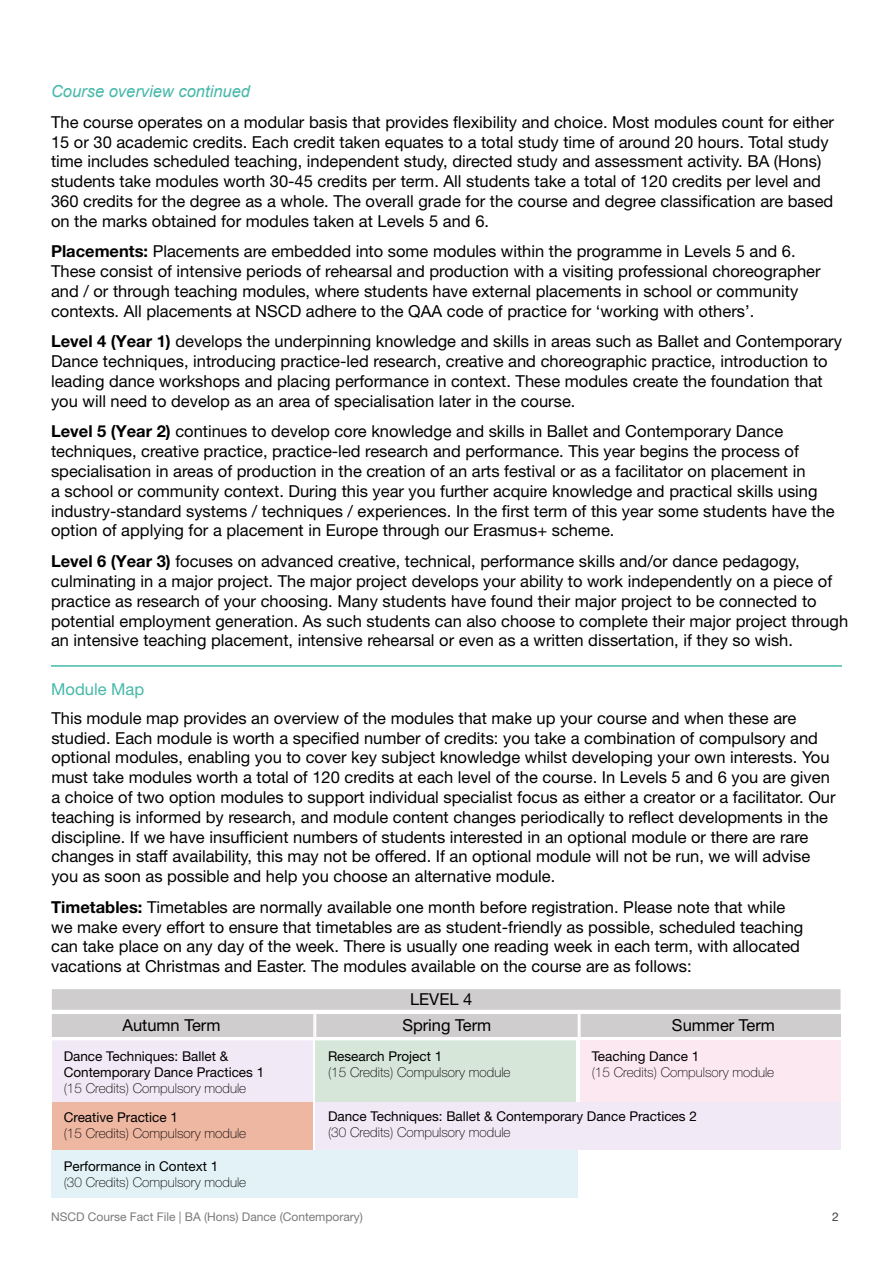
<style>
.page{position:relative;width:893px;height:1263px;background:#fff}
.page>*{position:absolute;margin:0;border:0;box-sizing:border-box;transform-origin:0 0}
.t1{font:16.5px/19.8px "Helvetica Neue LT Std";color:#000}
.t2{font:italic 16.5px "Arial";color:#45b8a9}
.t3{font:16.5px "Helvetica Neue LT Std";color:#45b8a9}
.t4{font:13.5px/16.2px "Helvetica Neue LT Std";color:#000}
.t5{font:100 13.5px "Helvetica Neue LT Std";color:#000}
.t6{font:12px "Helvetica Neue LT Std";color:#7d7a79}
.t7{font:12px "Helvetica Neue LT Std";color:#3c3c3b}
.s1{font-family:"Helvetica Neue LT Pro";font-weight:700}
</style>
<div class="page">
<hr style="left:51px;top:665px;width:791px;height:2px;background:#45b8a9">
<div style="left:50px;top:988px;width:792px;height:23px;background:#cfcdcd;border:2px solid #fff"></div>
<div style="left:315px;top:1102px;width:526px;height:49px;background:#f1e9f5"></div>
<div style="left:52px;top:1100px;width:261px;height:51px;background:#eeb7a2"></div>
<div style="left:52px;top:1150px;width:527px;height:48px;background:#e2f2f7"></div>
<div style="left:580px;top:1040px;width:261px;height:62px;background:#fce8f1"></div>
<div style="left:52px;top:1040px;width:261px;height:62px;background:#f1e9f5"></div>
<div style="left:52px;top:1014px;width:789px;height:22px;background:#cfcdcd"></div>
<div style="left:315px;top:1040px;width:261px;height:62px;background:#d6e6d8"></div>
<div style="left:578px;top:1150px;width:264px;height:48px;background:#fff"></div>
<div style="left:50px;top:1010px;width:265px;height:30px;border:2px solid #fff"></div>
<div style="left:315px;top:1010px;width:264px;height:30px;border:2px solid #fff"></div>
<div style="left:579px;top:1010px;width:264px;height:30px;border:2px solid #fff"></div>
<p class="t2" style="left:51px;top:81px;width:200px">Course overview continued</p>
<p class="t1" style="left:51px;top:112px;width:784px">The course operates on a modular basis that provides flexibility and choice. Most modules count for either 15 or 30 academic credits. Each credit taken equates to a total study time of around 20 hours. Total study time includes scheduled teaching, independent study, directed study and assessment activity. BA (Hons) students take modules worth 30-45 credits per term. All students take a total of 120 credits per level and 360 credits for the degree as a whole. The overall grade for the course and degree classification are based on the marks obtained for modules taken at Levels 5 and 6.</p>
<p class="t1" style="left:51px;top:241px;width:771px"><span class="s1">Placements:</span> Placements are embedded into some modules within the programme in Levels 5 and 6.<br>These consist of intensive periods of rehearsal and production with a visiting professional choreographer and / or through teaching modules, where students have external placements in school or community contexts. All placements at NSCD adhere to the QAA code of practice for ‘working with others’.</p>
<p class="t1" style="left:51px;top:331px;width:792px"><span class="s1">Level 4 (Year 1)</span> develops the underpinning knowledge and skills in areas such as Ballet and Contemporary Dance techniques, introducing practice-led research, creative and choreographic practice, introduction to leading dance workshops and placing performance in context. These modules create the foundation that you will need to develop as an area of specialisation later in the course.</p>
<p class="t1" style="left:51px;top:421px;width:785px"><span class="s1">Level 5 (Year 2)</span> continues to develop core knowledge and skills in Ballet and Contemporary Dance techniques, creative practice, practice-led research and performance. This year begins the process of specialisation in areas of production in the creation of an arts festival or as a facilitator on placement in<br>a school or community context. During this year you further acquire knowledge and practical skills using industry-standard systems / techniques / experiences. In the first term of this year some students have the option of applying for a placement in Europe through our Erasmus+ scheme.</p>
<p class="t1" style="left:51px;top:551px;width:799px"><span class="s1">Level 6 (Year 3)</span> focuses on advanced creative, technical, performance skills and/or dance pedagogy, culminating in a major project. The major project develops your ability to work independently on a piece of practice as research of your choosing. Many students have found their major project to be connected to potential employment generation. As such students can also choose to complete their major project through an intensive teaching placement, intensive rehearsal or even as a written dissertation, if they so wish.</p>
<p class="t3" style="left:51px;top:679px;width:94px">Module Map</p>
<p class="t1" style="left:51px;top:708px;width:786px">This module map provides an overview of the modules that make up your course and when these are studied. Each module is worth a specified number of credits: you take a combination of compulsory and optional modules, enabling you to cover key subject knowledge whilst developing your own interests. You must take modules worth a total of 120 credits at each level of the course. In Levels 5 and 6 you are given a choice of two option modules to support individual specialist focus as either a creator or a facilitator. Our teaching is informed by research, and module content changes periodically to reflect developments in the discipline. If we have insufficient numbers of students interested in an optional module or there are rare changes in staff availability, this may not be offered. If an optional module will not be run, we will advise you as soon as possible and help you choose an alternative module.</p>
<p class="t1" style="left:51px;top:897px;width:754px"><span class="s1">Timetables:</span> Timetables are normally available one month before registration. Please note that while we make every effort to ensure that timetables are as student-friendly as possible, scheduled teaching can take place on any day of the week. There is usually one reading week in each term, with allocated vacations at Christmas and Easter. The modules available on the course are as follows:</p>
<p class="t1" style="left:410px;top:989px;width:64px">LEVEL 4</p>
<p class="t1" style="left:122px;top:1015px;width:100px">Autumn Term</p>
<p class="t1" style="left:402px;top:1015px;width:90px">Spring Term</p>
<p class="t1" style="left:672px;top:1015px;width:105px">Summer Term</p>
<p class="t4" style="left:64px;top:1047px;width:202px">Dance Techniques: Ballet &amp;<br>Contemporary Dance Practices 1</p>
<p class="t5" style="left:64px;top:1080px;width:184px">(15 Credits) Compulsory module</p>
<p class="t4" style="left:64px;top:1109px;width:116px">Creative Practice 1</p>
<p class="t5" style="left:64px;top:1126px;width:184px">(15 Credits) Compulsory module</p>
<p class="t4" style="left:64px;top:1158px;width:156px">Performance in Context 1</p>
<p class="t5" style="left:64px;top:1175px;width:184px">(30 Credits) Compulsory module</p>
<p class="t4" style="left:328px;top:1047px;width:116px">Research Project 1</p>
<p class="t5" style="left:328px;top:1064px;width:184px">(15 Credits) Compulsory module</p>
<p class="t4" style="left:328px;top:1107px;width:370px">Dance Techniques: Ballet &amp; Contemporary Dance Practices 2</p>
<p class="t5" style="left:328px;top:1124px;width:184px">(30 Credits) Compulsory module</p>
<p class="t4" style="left:592px;top:1047px;width:109px">Teaching Dance 1</p>
<p class="t5" style="left:592px;top:1064px;width:184px">(15 Credits) Compulsory module</p>
<p class="t6" style="left:51px;top:1209px;width:314px">NSCD Course Fact File | BA (Hons) Dance (Contemporary)</p>
<p class="t7" style="left:832px;top:1209px;width:8px">2</p>
</div>
